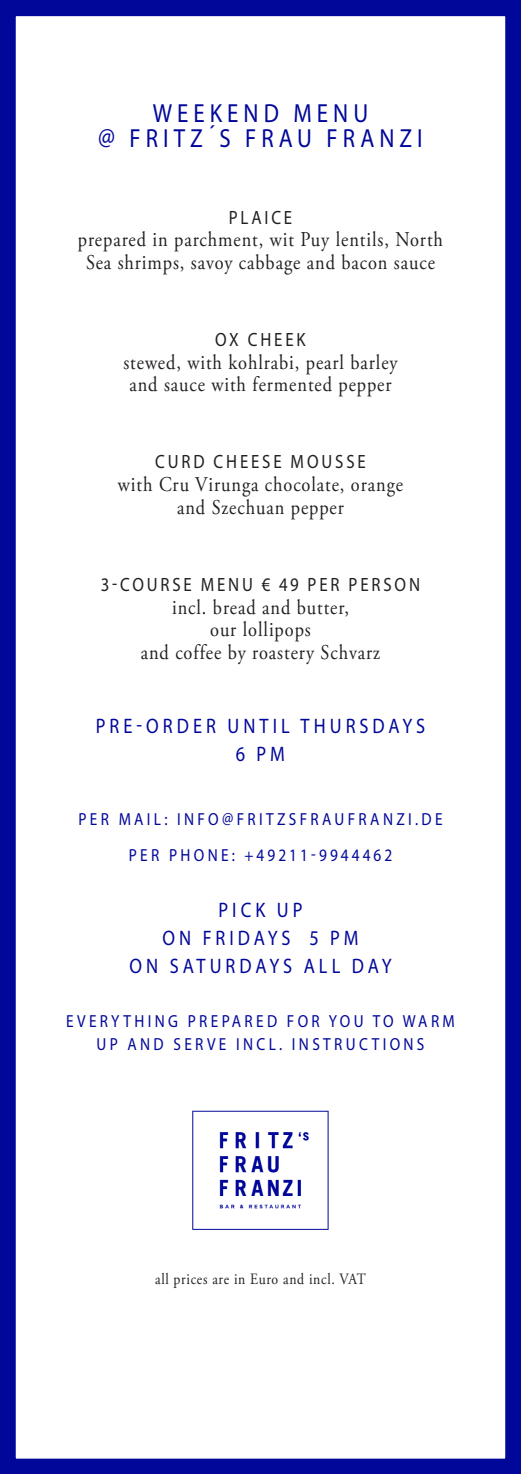
<style>
.page{position:relative;width:521px;height:1474px;background:#fff}
.page>*{position:absolute;margin:0;border:0;box-sizing:border-box;transform-origin:0 0}
.t1{font:26.25px "Myriad Pro";letter-spacing:.22em;color:#010799;scale:.87 1}
.t2{font:21px/22.8px "Adobe Garamond Pro";letter-spacing:.05em;color:#231f20;text-align:center;scale:.87 1}
.t3{font:21px "Myriad Pro";letter-spacing:.22em;color:#010799;scale:.87 1}
.t4{font:19.25px "Myriad Pro";letter-spacing:.17em;color:#231f20;scale:.87 1}
.t5{font:17.5px/22.8px "Myriad Pro";letter-spacing:.22em;color:#010799;text-align:center;scale:.87 1}
.t6{font:17.5px "Myriad Pro";letter-spacing:.2em;color:#010799;scale:.87 1}
.t7{font:15.75px "Adobe Garamond Pro";letter-spacing:.05em;color:#231f20;scale:.87 1}
</style>
<div class="page">
<div style="left:0;top:0;width:521px;height:1473px;border:16px solid #010799"></div>
<img style="left:192px;top:1110px;width:137px;height:120px">
<p class="t1" style="left:153px;top:97px;width:249px">WEEKEND MENU</p>
<p class="t1" style="left:98px;top:122px;width:374px">@ FRITZ´S FRAU FRANZI</p>
<p class="t4" style="left:229px;top:205px;width:74px">PLAICE</p>
<p class="t2" style="left:78px;top:229px;width:421px">prepared in parchment, wit Puy lentils, North<br>Sea shrimps, savoy cabbage and bacon sauce</p>
<p class="t4" style="left:215px;top:327px;width:105px">OX CHEEK</p>
<p class="t2" style="left:123px;top:351px;width:317px">stewed, with kohlrabi, pearl barley</p>
<p class="t2" style="left:129px;top:374px;width:303px">and sauce with fermented pepper</p>
<p class="t4" style="left:155px;top:450px;width:243px">CURD CHEESE MOUSSE</p>
<p class="t2" style="left:118px;top:474px;width:329px">with Cru Virunga chocolate, orange</p>
<p class="t2" style="left:177px;top:496px;width:193px">and Szechuan pepper</p>
<p class="t4" style="left:101px;top:572px;width:368px">3-COURSE MENU € 49 PER PERSON</p>
<p class="t2" style="left:172px;top:596px;width:205px">incl. bread and butter,</p>
<p class="t2" style="left:210px;top:619px;width:117px">our lollipops</p>
<p class="t2" style="left:141px;top:641px;width:277px">and coffee by roastery Schvarz</p>
<p class="t3" style="left:96px;top:712px;width:380px">PRE-ORDER UNTIL THURSDAYS</p>
<p class="t3" style="left:236px;top:740px;width:58px">6 PM</p>
<p class="t5" style="left:78px;top:807px;width:420px">PER MAIL: INFO@FRITZSFRAUFRANZI.DE</p>
<p class="t6" style="left:129px;top:844px;width:304px">PER PHONE: +49211-9944462</p>
<p class="t3" style="left:218px;top:896px;width:98px">PICK UP</p>
<p class="t3" style="left:162px;top:924px;width:227px">ON FRIDAYS 5 PM</p>
<p class="t3" style="left:129px;top:952px;width:303px">ON SATURDAYS ALL DAY</p>
<p class="t5" style="left:66px;top:1009px;width:448px">EVERYTHING PREPARED FOR YOU TO WARM<br>UP AND SERVE INCL. INSTRUCTIONS</p>
<p class="t7" style="left:155px;top:1269px;width:244px">all prices are in Euro and incl. VAT</p>
</div>
